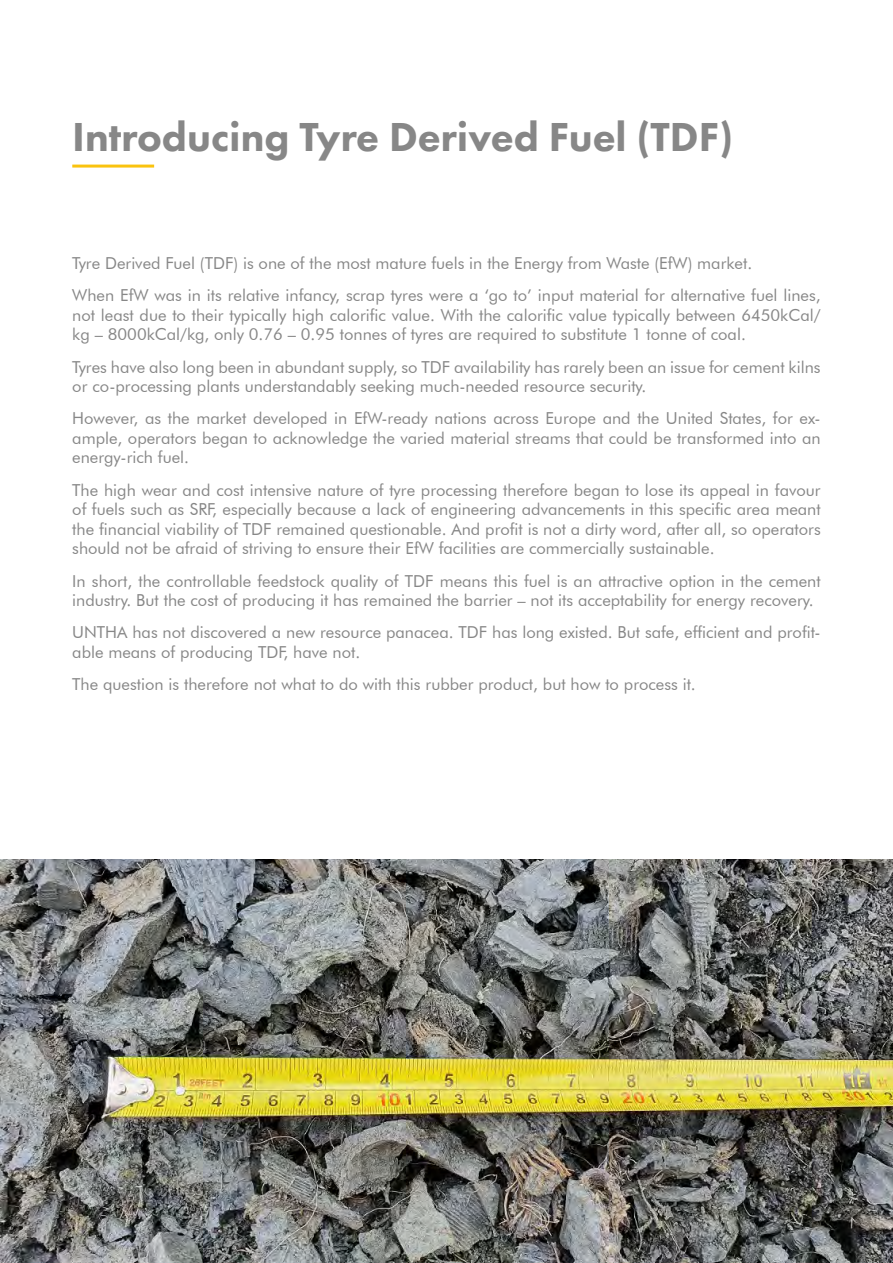
<style>
.page{position:relative;width:893px;height:1263px;background:#fff}
.page>*{position:absolute;margin:0;border:0;box-sizing:border-box;transform-origin:0 0}
.t1{font:800 42px "Futura PT";color:#878787}
.t2{font:500 18px "Futura BT";color:#878787}
.t3{font:16.5px/19.5px "Futura BT";color:#878787}
</style>
<div class="page">
<img style="left:1px;top:859px;width:892px;height:404px">
<hr style="left:72px;top:165px;width:82px;height:3px;background:#fac30e">
<h1 class="t1" style="left:72px;top:111px;width:662px">Introducing Tyre Derived Fuel (TDF)</h1>
<p class="t3" style="left:72px;top:247px;width:750px;line-height:32.2px">Tyre Derived Fuel (TDF) is one of the most mature fuels in the Energy from Waste (EfW) market.<br>When EfW was in its relative infancy, scrap tyres were a ‘go to’ input material for alternative fuel lines,</p>
<p class="t3" style="left:72px;top:305px;width:750px">not least due to their typically high calorific value. With the calorific value typically between 6450kCal/ kg – 8000kCal/kg, only 0.76 – 0.95 tonnes of tyres are required to substitute 1 tonne of coal.</p>
<p class="t3" style="left:72px;top:357px;width:750px">Tyres have also long been in abundant supply, so TDF availability has rarely been an issue for cement kilns or co-processing plants understandably seeking much-needed resource security.</p>
<p class="t3" style="left:72px;top:409px;width:750px;text-align:justify">However, as the market developed in EfW-ready nations across Europe and the United States, for ex&shy;ample, operators began to acknowledge the varied material streams that could be transformed into an energy-rich fuel.</p>
<p class="t3" style="left:72px;top:480px;width:750px;text-align:justify">The high wear and cost intensive nature of tyre processing therefore began to lose its appeal in favour of fuels such as SRF, especially because a lack of engineering advancements in this specific area meant the financial viability of TDF remained questionable. And profit is not a dirty word, after all, so operators should not be afraid of striving to ensure their EfW facilities are commercially sustainable.</p>
<p class="t3" style="left:72px;top:571px;width:750px">In short, the controllable feedstock quality of TDF means this fuel is an attractive option in the cement industry. But the cost of producing it has remained the barrier – not its acceptability for energy recovery.</p>
<p class="t3" style="left:72px;top:622px;width:750px">UNTHA has not discovered a new resource panacea. TDF has long existed. But safe, efficient and profit&shy;able means of producing TDF, have not.</p>
<p class="t3" style="left:72px;top:674px;width:625px">The question is therefore not what to do with this rubber product, but how to process it.</p>
<p class="t2" style="left:813px;top:1204px;width:12px">3</p>
</div>
